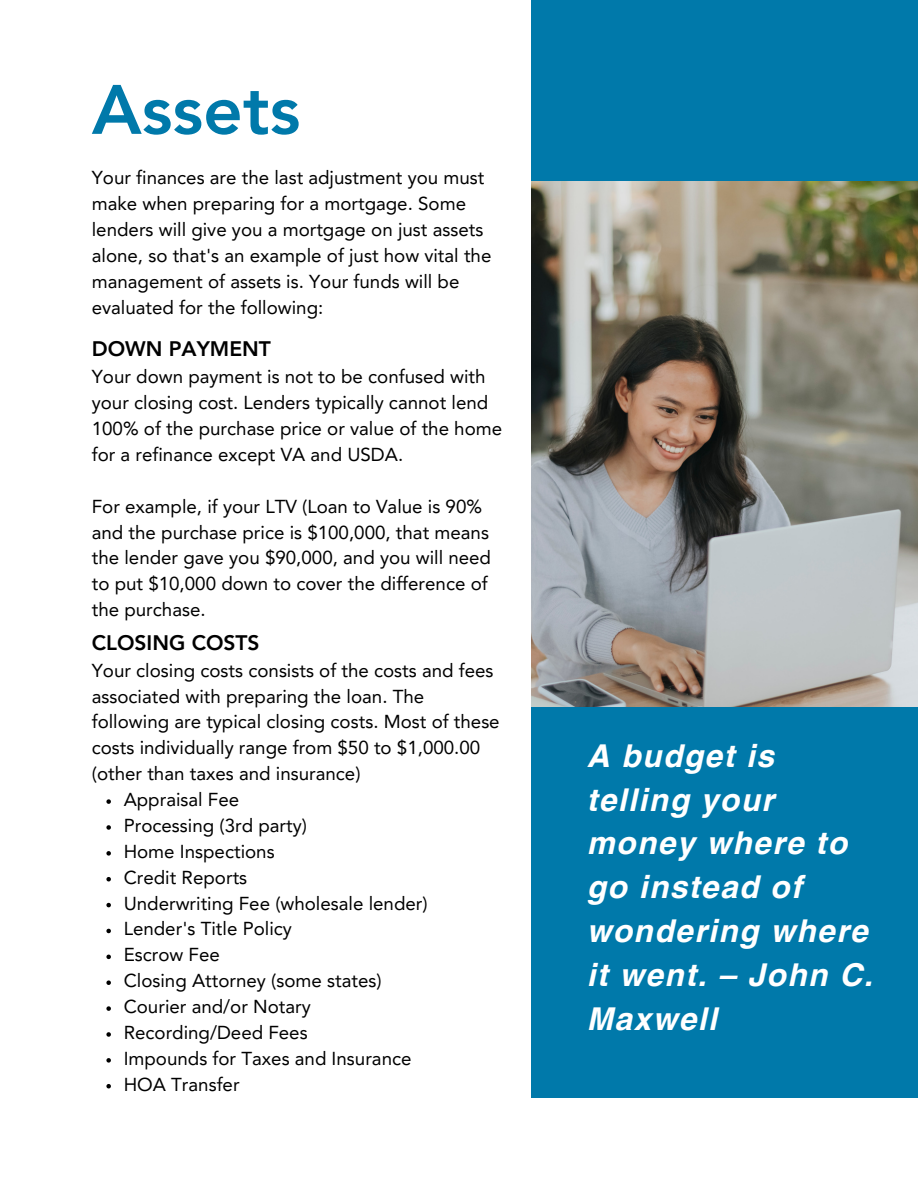
<style>
.page{position:relative;width:918px;height:1188px;background:#fff}
.page>*{position:absolute;margin:0;border:0;box-sizing:border-box;transform-origin:0 0}
.t1{font:800 69.15px "Avenir LT Pro";color:#0079aa}
.t2{font:italic 700 31.5px/43.8px "Helvetica LT Pro";letter-spacing:.05em;color:#fff}
.t3{font:800 21px "Avenir LT Pro";color:#000}
.t4{font:18.75px/25.8px "Avenir LT Pro";color:#000}
</style>
<div class="page">
<div style="left:531px;top:685px;width:387px;height:412px;background:#0079aa"></div>
<div style="left:531px;top:0;width:387px;height:273px;background:#0079aa"></div>
<img style="left:531px;top:181px;width:387px;height:526px">
<svg style="left:106px;top:799px;width:5px;height:5px"></svg>
<svg style="left:106px;top:825px;width:5px;height:5px"></svg>
<svg style="left:106px;top:851px;width:5px;height:5px"></svg>
<svg style="left:106px;top:877px;width:5px;height:4px"></svg>
<svg style="left:106px;top:903px;width:5px;height:4px"></svg>
<svg style="left:106px;top:929px;width:5px;height:4px"></svg>
<svg style="left:106px;top:955px;width:5px;height:4px"></svg>
<svg style="left:106px;top:980px;width:5px;height:5px"></svg>
<svg style="left:106px;top:1006px;width:5px;height:5px"></svg>
<svg style="left:106px;top:1032px;width:5px;height:5px"></svg>
<svg style="left:106px;top:1058px;width:5px;height:5px"></svg>
<svg style="left:106px;top:1084px;width:5px;height:4px"></svg>
<p class="t1" style="left:92px;top:82px;width:210px">Assets</p>
<h1 class="t4" style="left:92px;top:167px;width:401px">Your finances are the last adjustment you must make when preparing for a mortgage. Some lenders will give you a mortgage on just assets alone, so that's an example of just how vital the management of assets is. Your funds will be evaluated for the following:</h1>
<p class="t3" style="left:92px;top:340px;width:181px">DOWN PAYMENT</p>
<p class="t4" style="left:92px;top:366px;width:412px">Your down payment is not to be confused with your closing cost. Lenders typically cannot lend 100% of the purchase price or value of the home for a refinance except VA and USDA.</p>
<p class="t4" style="left:92px;top:495px;width:401px">For example, if your LTV (Loan to Value is 90% and the purchase price is $100,000, that means the lender gave you $90,000, and you will need to put $10,000 down to cover the difference of the purchase.</p>
<p class="t3" style="left:92px;top:634px;width:169px">CLOSING COSTS</p>
<p class="t4" style="left:92px;top:659px;width:409px">Your closing costs consists of the costs and fees associated with preparing the loan. The following are typical closing costs. Most of these costs individually range from $50 to $1,000.00 (other than taxes and insurance)</p>
<p class="t4" style="left:124px;top:788px;width:117px">Appraisal Fee</p>
<p class="t4" style="left:124px;top:814px;width:185px">Processing (3rd party)</p>
<p class="t4" style="left:124px;top:840px;width:153px">Home Inspections</p>
<p class="t4" style="left:124px;top:866px;width:125px">Credit Reports</p>
<p class="t4" style="left:124px;top:892px;width:306px">Underwriting Fee (wholesale lender)</p>
<p class="t4" style="left:124px;top:918px;width:170px">Lender's Title Policy</p>
<p class="t4" style="left:124px;top:944px;width:98px">Escrow Fee</p>
<p class="t4" style="left:124px;top:970px;width:259px">Closing Attorney (some states)</p>
<p class="t4" style="left:124px;top:995px;width:189px">Courier and/or Notary</p>
<p class="t4" style="left:124px;top:1021px;width:185px">Recording/Deed Fees</p>
<p class="t4" style="left:124px;top:1047px;width:289px">Impounds for Taxes and Insurance</p>
<h2 class="t4" style="left:124px;top:1073px;width:117px">HOA Transfer</h2>
<p class="t2" style="left:587px;top:737px;width:287px">A budget is telling your money where to go instead of wondering where it went. – John C.<br>Maxwell</p>
</div>
